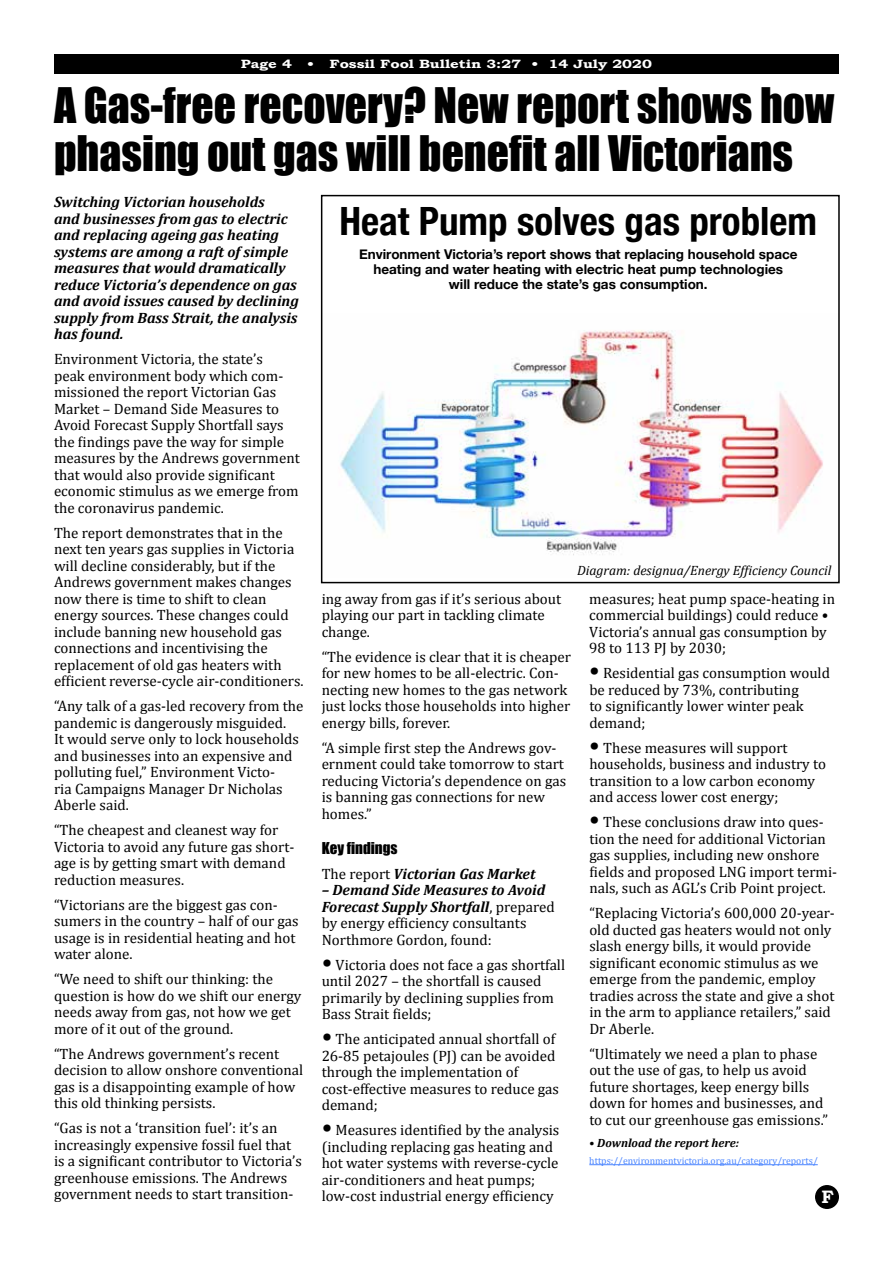
<style>
.page{position:relative;width:893px;height:1263px;background:#fff}
.page>*{position:absolute;margin:0;border:0;box-sizing:border-box;transform-origin:0 0}
.t1{font:45px/48px "Impact";color:#000}
.t2{font:700 condensed 39px "Helvetica Neue";color:#000}
.t3{font:700 18px "Bookman Old Style";color:#fff}
.t4{font:15px/16.5px "Cambria";color:#000}
.t5{font:italic 700 15px/16.5px "Cambria";color:#000}
.t6{font:15px "Impact";color:#000}
.t7{font:700 13.5px/15px "Helvetica Neue";color:#000;text-align:center}
.t8{font:italic 13.5px "Cambria";color:#000}
.t9{font:700 12px "Bookman Old Style";color:#fff;scale:1.25 1}
.t10{font:italic 700 12px "Cambria";color:#000}
.t11{font:9.75px "Cambria";color:#4a85ff}
.s1{font-weight:400;font-style:normal}
.s2{font-weight:700;font-style:italic}
.s3{font-size:24px}
</style>
<div class="page">
<div style="left:54px;top:54px;width:785px;height:20px;background:#000"></div>
<hr style="left:589px;top:1164px;width:229px;height:1px;background:#4a85ff">
<img style="left:340px;top:330px;width:483px;height:225px">
<div style="left:321px;top:195px;width:519px;height:388px;border:2px solid #000"></div>
<div style="left:816px;top:1186px;width:22px;height:22px;background:#000;border-radius:50%"></div>
<div style="left:815px;top:1185px;width:24px;height:24px;border:2px solid #000;border-radius:50%"></div>
<p class="t9" style="left:241px;top:57px;width:42px">Page 4</p>
<p class="t9" style="left:307px;top:57px;width:277px">• Fossil Fool Bulletin 3:27 • 14 July 2020</p>
<h1 class="t1" style="left:54px;top:80px;width:782px">A Gas-free recovery? New report shows how phasing out gas will benefit all Victorians</h1>
<p class="t5" style="left:54px;top:194px;width:246px">Switching Victorian households<br>and businesses from gas to electric and replacing ageing gas heating systems are among a raft of simple measures that would dramatically reduce Victoria’s dependence on gas and avoid issues caused by declining supply from Bass Strait, the analysis has found.</p>
<p class="t4" style="left:54px;top:351px;width:247px">Environment Victoria, the state’s<br>peak environment body which com&shy;missioned the report Victorian Gas Market – Demand Side Measures to Avoid Forecast Supply Shortfall says the findings pave the way for simple measures by the Andrews government that would also provide significant economic stimulus as we emerge from the coronavirus pandemic.</p>
<p class="t4" style="left:54px;top:524px;width:251px">The report demonstrates that in the next ten years gas supplies in Victoria will decline considerably, but if the Andrews government makes changes now there is time to shift to clean energy sources. These changes could include banning new household gas connections and incentivising the replacement of old gas heaters with efficient reverse-cycle air-conditioners.</p>
<p class="t4" style="left:54px;top:698px;width:251px">“Any talk of a gas-led recovery from the pandemic is dangerously misguided.<br>It would serve only to lock households and businesses into an expensive and polluting fuel,” Environment Victo-<br>ria Campaigns Manager Dr Nicholas Aberle said.</p>
<p class="t4" style="left:54px;top:822px;width:242px">“The cheapest and cleanest way for<br>Victoria to avoid any future gas short&shy;age is by getting smart with demand reduction measures.</p>
<p class="t4" style="left:54px;top:896px;width:246px">“Victorians are the biggest gas con&shy;sumers in the country – half of our gas usage is in residential heating and hot water alone.</p>
<p class="t4" style="left:54px;top:971px;width:249px">“We need to shift our thinking: the question is how do we shift our energy needs away from gas, not how we get more of it out of the ground.</p>
<p class="t4" style="left:54px;top:1045px;width:251px">“The Andrews government’s recent decision to allow onshore conventional gas is a disappointing example of how this old thinking persists.</p>
<p class="t4" style="left:54px;top:1120px;width:249px">“Gas is not a ‘transition fuel’: it’s an increasingly expensive fossil fuel that is a significant contributor to Victoria’s greenhouse emissions. The Andrews government needs to start transition-</p>
<h2 class="t2" style="left:339px;top:189px;width:479px">Heat Pump solves gas problem</h2>
<p class="t7" style="left:359px;top:247px;width:440px">Environment Victoria’s report shows that replacing household space heating and water heating with electric heat pump technologies<br>will reduce the state’s gas consumption.</p>
<p class="t8" style="left:577px;top:562px;width:256px">Diagram: designua/Energy Efficiency Council</p>
<p class="t4" style="left:322px;top:590px;width:241px">ing away from gas if it’s serious about playing our part in tackling climate change.</p>
<p class="t4" style="left:322px;top:648px;width:251px">“The evidence is clear that it is cheaper for new homes to be all-electric. Con&shy;necting new homes to the gas network just locks those households into higher energy bills, forever.</p>
<p class="t4" style="left:322px;top:739px;width:246px">“A simple first step the Andrews gov&shy;ernment could take tomorrow to start reducing Victoria’s dependence on gas is banning gas connections for new homes.”</p>
<p class="t6" style="left:322px;top:836px;width:77px">Key findings</p>
<p class="t5" style="left:322px;top:865px;width:215px"><span class="s1">The report</span> Victorian Gas Market</p>
<p class="t4" style="left:322px;top:882px;width:234px"><span class="s2">– Demand Side Measures to Avoid<br>Forecast Supply Shortfall</span>, prepared by energy efficiency consultants<br>Northmore Gordon, found:</p>
<p class="t4" style="left:322px;top:956px;width:245px"><span class="s3">•</span> Victoria does not face a gas shortfall until 2027 – the shortfall is caused primarily by declining supplies from Bass Strait fields;</p>
<p class="t4" style="left:322px;top:1031px;width:239px"><span class="s3">•</span> The anticipated annual shortfall of<br>26-85 petajoules (PJ) can be avoided through the implementation of cost-effective measures to reduce gas demand;</p>
<p class="t4" style="left:322px;top:1122px;width:239px"><span class="s3">•</span> Measures identified by the analysis (including replacing gas heating and hot water systems with reverse-cycle air-conditioners and heat pumps; low-cost industrial energy efficiency</p>
<p class="t4" style="left:589px;top:590px;width:247px">measures; heat pump space-heating in commercial buildings) could reduce • Victoria’s annual gas consumption by 98 to 113 PJ by 2030;</p>
<p class="t4" style="left:589px;top:665px;width:242px"><span class="s3">•</span> Residential gas consumption would be reduced by 73%, contributing<br>to significantly lower winter peak demand;</p>
<p class="t4" style="left:589px;top:739px;width:238px"><span class="s3">•</span> These measures will support households, business and industry to transition to a low carbon economy and access lower cost energy;</p>
<p class="t4" style="left:589px;top:814px;width:249px"><span class="s3">•</span> These conclusions draw into ques&shy;tion the need for additional Victorian gas supplies, including new onshore fields and proposed LNG import termi&shy;nals, such as AGL’s Crib Point project.</p>
<p class="t4" style="left:589px;top:905px;width:247px">“Replacing Victoria’s 600,000 20-year&shy;old ducted gas heaters would not only slash energy bills, it would provide significant economic stimulus as we emerge from the pandemic, employ tradies across the state and give a shot in the arm to appliance retailers,” said Dr Aberle.</p>
<p class="t4" style="left:589px;top:1045px;width:240px">“Ultimately we need a plan to phase out the use of gas, to help us avoid future shortages, keep energy bills down for homes and businesses, and to cut our greenhouse gas emissions.”</p>
<p class="t10" style="left:589px;top:1135px;width:151px">• Download the report here:</p>
<p class="t11" style="left:589px;top:1155px;width:230px">https://environmentvictoria.org.au/category/reports/</p>
<p class="t3" style="left:821px;top:1186px;width:14px">F</p>
</div>
